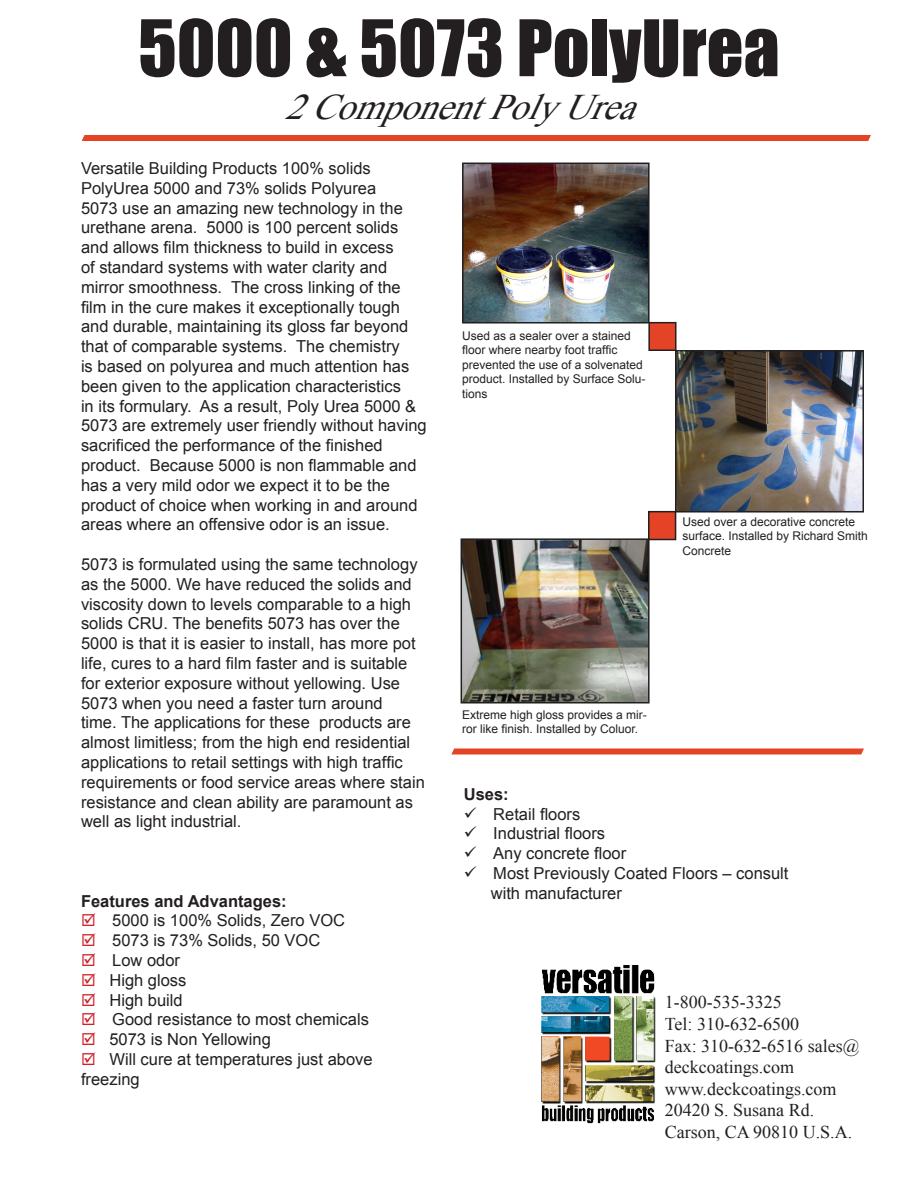
<style>
.page{position:relative;width:918px;height:1188px;background:#fff}
.page>*{position:absolute;margin:0;border:0;box-sizing:border-box;transform-origin:0 0}
.t1{font:72px "Impact";color:#231f20}
.t2{font:italic 36px "Times New Roman";color:#231f20}
.t3{font:18px/21.6px "Times New Roman";color:#231f20}
.t4{font:16.5px/19.8px "Arial";color:#231f20}
.t5{font:700 16.5px "Arial";color:#231f20}
.t6{font:12px/14.4px "Arial";color:#231f20}
.s1{color:#d1232a}
</style>
<div class="page">
<div style="left:82px;top:135px;width:789px;height:6px;background:#e44425"></div>
<svg style="left:451px;top:748px;width:413px;height:7px;background:#e75f45"></svg>
<div style="left:649px;top:323px;width:27px;height:27px;background:#e44425"></div>
<div style="left:648px;top:322px;width:28px;height:29px;border:2px solid #231f20"></div>
<div style="left:649px;top:512px;width:27px;height:28px;background:#e44425"></div>
<div style="left:648px;top:511px;width:28px;height:29px;border:2px solid #231f20"></div>
<img style="left:464px;top:541px;width:183px;height:160px">
<div style="left:461px;top:538px;width:189px;height:166px;border:2px solid #231f20"></div>
<img style="left:678px;top:353px;width:183px;height:157px">
<div style="left:675px;top:350px;width:189px;height:163px;border:2px solid #231f20"></div>
<img style="left:465px;top:166px;width:182px;height:155px">
<div style="left:462px;top:163px;width:188px;height:161px;border:2px solid #231f20"></div>
<img style="left:541px;top:965px;width:115px;height:158px">
<p class="t1" style="left:138px;top:-8px;width:643px">5000 &amp; 5073 PolyUrea</p>
<p class="t2" style="left:285px;top:83px;width:373px">2ComponentPolyUrea</p>
<p class="t4" style="left:81px;top:158px;width:347px">Versatile Building Products 100% solids PolyUrea 5000 and 73% solids Polyurea<br>5073 use an amazing new technology in the urethane arena. 5000 is 100 percent solids and allows film thickness to build in excess<br>of standard systems with water clarity and mirror smoothness. The cross linking of the film in the cure makes it exceptionally tough and durable, maintaining its gloss far beyond that of comparable systems. The chemistry<br>is based on polyurea and much attention has been given to the application characteristics<br>in its formulary. As a result, Poly Urea 5000 &amp; 5073 are extremely user friendly without having sacrificed the performance of the finished product. Because 5000 is non flammable and has a very mild odor we expect it to be the product of choice when working in and around areas where an offensive odor is an issue.</p>
<p class="t4" style="left:81px;top:554px;width:345px">5073 is formulated using the same technology as the 5000. We have reduced the solids and viscosity down to levels comparable to a high solids CRU. The benefits 5073 has over the 5000 is that it is easier to install, has more pot life, cures to a hard film faster and is suitable for exterior exposure without yellowing. Use 5073 when you need a faster turn around<br>time. The applications for these products are almost limitless; from the high end residential applications to retail settings with high traffic requirements or food service areas where stain resistance and clean ability are paramount as well as light industrial.</p>
<p class="t5" style="left:81px;top:890px;width:207px">Features and Advantages:</p>
<p class="t4" style="left:81px;top:911px;width:266px"><span class="s1">☑</span> 5000 is 100% Solids, Zero VOC</p>
<p class="t4" style="left:81px;top:931px;width:241px"><span class="s1">☑</span> 5073 is 73% Solids, 50 VOC</p>
<p class="t4" style="left:81px;top:950px;width:101px"><span class="s1">☑</span> Low odor</p>
<p class="t4" style="left:81px;top:970px;width:107px"><span class="s1">☑</span> High gloss</p>
<p class="t4" style="left:81px;top:990px;width:103px"><span class="s1">☑</span> High build</p>
<p class="t4" style="left:81px;top:1010px;width:289px"><span class="s1">☑</span> Good resistance to most chemicals</p>
<p class="t4" style="left:81px;top:1030px;width:191px"><span class="s1">☑</span> 5073 is Non Yellowing</p>
<p class="t4" style="left:81px;top:1049px;width:293px"><span class="s1">☑</span> Will cure at temperatures just above freezing</p>
<p class="t6" style="left:462px;top:329px;width:185px">Used as a sealer over a stained floor where nearby foot traffic prevented the use of a solvenated product. Installed by Surface Solu&shy;tions</p>
<p class="t6" style="left:682px;top:515px;width:174px">Used over a decorative concrete</p>
<p class="t6" style="left:682px;top:529px;width:187px">surface. Installed by Richard Smith<br>Concrete</p>
<p class="t6" style="left:462px;top:708px;width:186px">Extreme high gloss provides a mir&shy;ror like finish. Installed by Coluor.</p>
<p class="t5" style="left:464px;top:783px;width:46px">Uses:</p>
<p class="t4" style="left:464px;top:804px;width:118px">✓ Retail floors</p>
<p class="t4" style="left:464px;top:824px;width:143px">✓ Industrial floors</p>
<p class="t4" style="left:464px;top:844px;width:164px">✓ Any concrete floor</p>
<p class="t4" style="left:464px;top:864px;width:326px">✓ Most Previously Coated Floors – consult</p>
<p class="t4" style="left:491px;top:883px;width:133px">with manufacturer</p>
<p class="t3" style="left:665px;top:991px;width:118px">1-800-535-3325</p>
<p class="t3" style="left:665px;top:1013px;width:136px">Tel: 310-632-6500</p>
<p class="t3" style="left:665px;top:1035px;width:196px">Fax: 310-632-6516 sales@ deckcoatings.com</p>
<p class="t3" style="left:665px;top:1078px;width:173px">www.deckcoatings.com</p>
<p class="t3" style="left:665px;top:1099px;width:151px">20420 S. Susana Rd.</p>
<p class="t3" style="left:665px;top:1121px;width:189px">Carson, CA 90810 U.S.A.</p>
</div>
